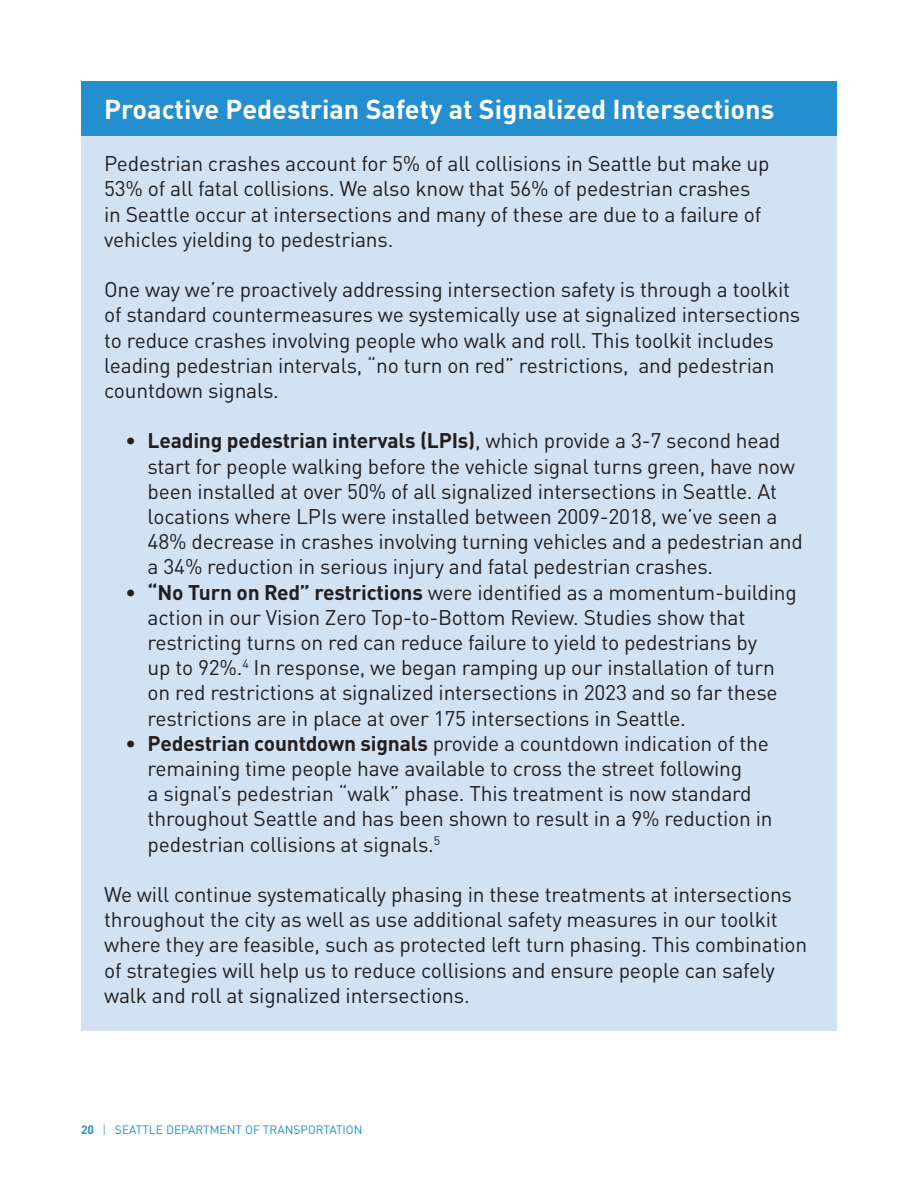
<style>
.page{position:relative;width:918px;height:1188px;background:#fff}
.page>*{position:absolute;margin:0;border:0;box-sizing:border-box;transform-origin:0 0}
.SB{font:700 27px "DIN Pro";color:#fff}
.SB-2{font:21px/25.2px "DIN Pro";letter-spacing:-.01em;color:#231f20}
.t1{font:12px "DIN Pro";color:#238fcf}
.s1{font-weight:700}
.s2{font-weight:300}
</style>
<div class="page">
<div style="left:81px;top:81px;width:756px;height:118px;background:#238fcf"></div>
<div style="left:81px;top:136px;width:756px;height:894px;background:#d2e2f3"></div>
<p class="SB" style="left:104px;top:87px;width:672px">Proactive Pedestrian Safety at Signalized Intersections</p>
<p class="SB-2" style="left:104px;top:149px;width:667px">Pedestrian crashes account for 5% of all collisions in Seattle but make up 53% of all fatal collisions. We also know that 56% of pedestrian crashes in Seattle occur at intersections and many of these are due to a failure of vehicles yielding to pedestrians.</p>
<p class="SB-2" style="left:104px;top:275px;width:698px">One way we’re proactively addressing intersection safety is through a toolkit of standard countermeasures we systemically use at signalized intersections to reduce crashes involving people who walk and roll. This toolkit includes leading pedestrian intervals, “no turn on red” restrictions, and pedestrian countdown signals.</p>
<p class="SB-2" style="left:148px;top:426px;width:657px;text-indent:-22px">• <span class="s1">Leading pedestrian intervals (LPIs)</span>, which provide a 3-7 second head start for people walking before the vehicle signal turns green, have now been installed at over 50% of all signalized intersections in Seattle. At locations where LPIs were installed between 2009-2018, we’ve seen a 48% decrease in crashes involving turning vehicles and a pedestrian and a 34% reduction in serious injury and fatal pedestrian crashes.</p>
<p class="SB-2" style="left:148px;top:577px;width:651px;text-indent:-22px">• <span class="s1">“No Turn on Red” restrictions</span> were identified as a momentum-building action in our Vision Zero Top-to-Bottom Review. Studies show that restricting turns on red can reduce failure to yield to pedestrians by<br>up to 92%.<sup>4</sup> In response, we began ramping up our installation of turn on red restrictions at signalized intersections in 2023 and so far these restrictions are in place at over 175 intersections in Seattle.</p>
<p class="SB-2" style="left:148px;top:729px;width:626px;text-indent:-22px">• <span class="s1">Pedestrian countdown signals</span> provide a countdown indication of the remaining time people have available to cross the street following<br>a signal’s pedestrian “walk” phase. This treatment is now standard throughout Seattle and has been shown to result in a 9% reduction in pedestrian collisions at signals.<sup>5</sup></p>
<p class="SB-2" style="left:104px;top:880px;width:705px">We will continue systematically phasing in these treatments at intersections throughout the city as well as use additional safety measures in our toolkit where they are feasible, such as protected left turn phasing. This combination of strategies will help us to reduce collisions and ensure people can safely walk and roll at signalized intersections.</p>
<p class="t1" style="left:81px;top:1120px;width:283px"><span class="s1">20</span> <span class="s2">|</span> SEATTLE DEPARTMENT OF TRANSPORTATION</p>
</div>
